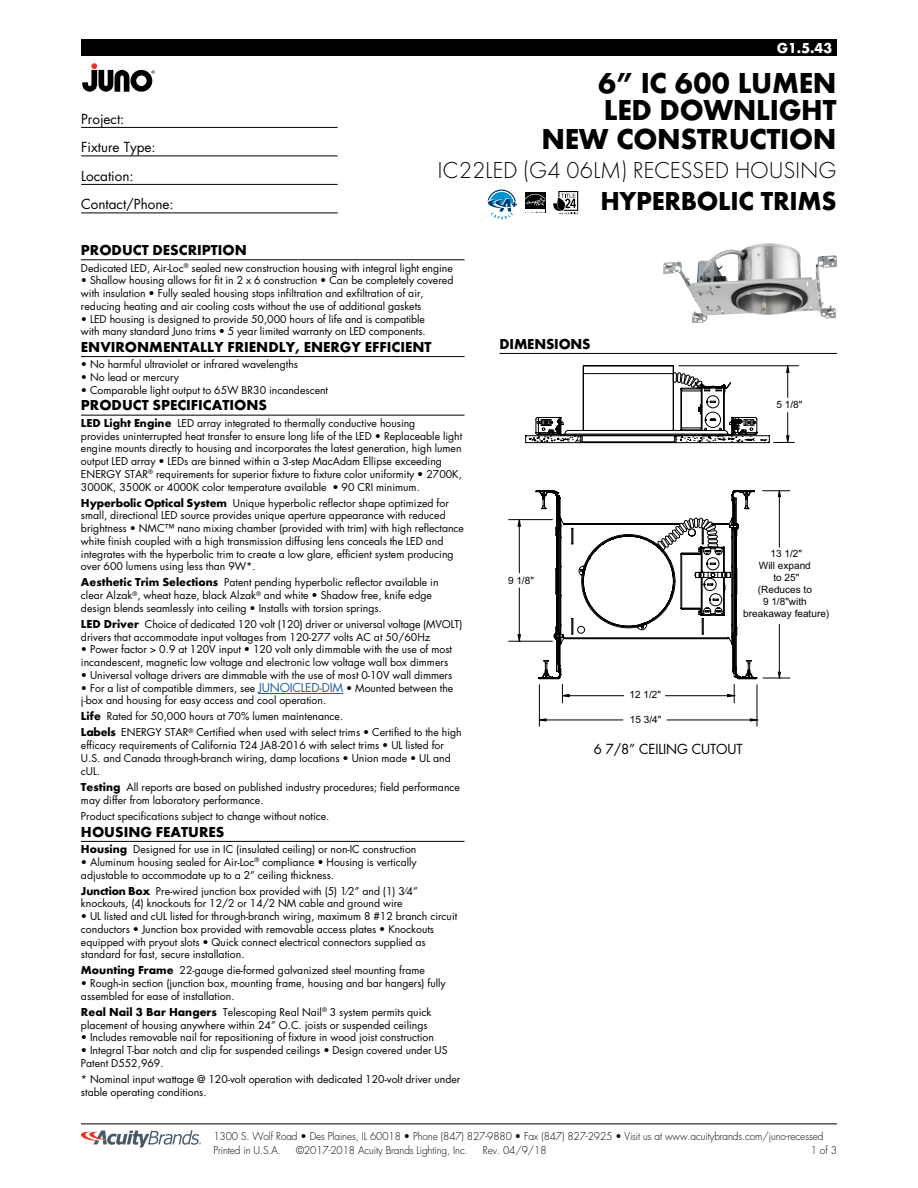
<style>
.page{position:relative;width:918px;height:1188px;background:#fff}
.page>*{position:absolute;margin:0;border:0;box-sizing:border-box;transform-origin:0 0}
.t1{font:30px/27.8px "Futura Bold DTC";letter-spacing:-.01em;color:#000;text-align:right}
.t2{font:27px "Futura Bold DTC";letter-spacing:-.01em;color:#000}
.t3{font:24px "Futura Light DTC";letter-spacing:-.01em;color:#000}
.t4{font:15px "Futura Bold DTC";color:#000}
.t5{font:15px "Futura Bold DTC";color:#fff}
.t6{font:13.5px/28.5px "Futura";color:#000}
.t7{font:10.5px/12.8px "Futura";color:#000}
.t8{font:300 10.5px/14.1px "Futura";letter-spacing:-.01em;color:#000;scale:.96 1}
.t9{font:10.05px/12px "Arial";color:#000;text-align:center}
.s1{font-family:"Futura Bold DTC";font-size:12px}
.s2{font-size:12px;color:#215e9e}
</style>
<div class="page">
<svg style="left:81px;top:1130px;width:120px;height:17px"></svg>
<hr style="left:81px;top:1124px;width:756px;height:1px;background:#000">
<div style="left:81px;top:39px;width:756px;height:17px;background:#000"></div>
<svg style="left:82px;top:63px;width:73px;height:29px"></svg>
<hr style="left:81px;top:127px;width:257px;height:1px;background:#000">
<hr style="left:81px;top:156px;width:257px;height:1px;background:#000">
<hr style="left:81px;top:184px;width:257px;height:1px;background:#000">
<hr style="left:81px;top:213px;width:257px;height:1px;background:#000">
<hr style="left:500px;top:353px;width:337px;height:1px;background:#000">
<img style="left:663px;top:243px;width:106px;height:41px">
<svg style="left:539px;top:684px;width:219px;height:43px"></svg>
<svg style="left:539px;top:718px;width:8px;height:4px"></svg>
<hr style="left:665px;top:695px;width:63px;height:1px;background:#000">
<hr style="left:569px;top:695px;width:55px;height:1px;background:#000">
<svg style="left:750px;top:718px;width:8px;height:4px"></svg>
<svg style="left:562px;top:684px;width:8px;height:19px"></svg>
<svg style="left:727px;top:684px;width:8px;height:19px"></svg>
<hr style="left:679px;top:365px;width:119px;height:1px;background:#000">
<hr style="left:509px;top:641px;width:43px;height:1px;background:#000">
<hr style="left:509px;top:519px;width:43px;height:1px;background:#000">
<svg style="left:517px;top:634px;width:2px;height:8px"></svg>
<hr style="left:779px;top:624px;width:1px;height:48px;background:#000">
<svg style="left:770px;top:672px;width:20px;height:7px"></svg>
<svg style="left:525px;top:563px;width:245px;height:117px"></svg>
<svg style="left:517px;top:365px;width:277px;height:198px"></svg>
<hr style="left:81px;top:260px;width:384px;height:1px;background:#000">
<hr style="left:81px;top:356px;width:384px;height:1px;background:#000">
<hr style="left:81px;top:415px;width:384px;height:1px;background:#000">
<hr style="left:258px;top:693px;width:85px;height:1px;background:#215e9e">
<hr style="left:81px;top:841px;width:384px;height:1px;background:#000">
<svg style="left:545px;top:192px;width:1px;height:21px"></svg>
<div style="left:525px;top:192px;width:20px;height:16px;background:#000"></div>
<svg style="left:525px;top:194px;width:20px;height:19px"></svg>
<svg style="left:553px;top:191px;width:25px;height:23px"></svg>
<svg style="left:488px;top:190px;width:29px;height:29px"></svg>
<p class="t6" style="left:81px;top:104px;width:94px">Project:<br>Fixture Type:<br>Location:<br>Contact/Phone:</p>
<h3 class="t5" style="left:777px;top:39px;width:57px">G1.5.43</h3>
<h1 class="t1" style="left:541px;top:69px;width:297px">6” IC 600 LUMEN<br>LED DOWNLIGHT<br>NEW CONSTRUCTION</h1>
<h3 class="t3" style="left:438px;top:157px;width:400px">IC22LED (G4 06LM) RECESSED HOUSING</h3>
<h2 class="t2" style="left:600px;top:185px;width:238px">HYPERBOLIC TRIMS</h2>
<h3 class="t4" style="left:81px;top:241px;width:167px">PRODUCT DESCRIPTION</h3>
<p class="t7" style="left:81px;top:261px;width:373px">Dedicated LED, Air-Loc<sup>®</sup> sealed new construction housing with integral light engine</p>
<p class="t7" style="left:81px;top:274px;width:374px">• Shallow housing allows for fit in 2 x 6 construction • Can be completely covered with insulation • Fully sealed housing stops infiltration and exfiltration of air, reducing heating and air cooling costs without the use of additional gaskets</p>
<p class="t7" style="left:81px;top:312px;width:346px">• LED housing is designed to provide 50,000 hours of life and is compatible with many standard Juno trims • 5 year limited warranty on LED components.</p>
<h3 class="t4" style="left:81px;top:338px;width:352px">ENVIRONMENTALLY FRIENDLY, ENERGY EFFICIENT</h3>
<p class="t7" style="left:81px;top:358px;width:219px">• No harmful ultraviolet or infrared wavelengths</p>
<p class="t7" style="left:81px;top:371px;width:100px">• No lead or mercury</p>
<p class="t7" style="left:81px;top:384px;width:249px">• Comparable light output to 65W BR30 incandescent</p>
<h3 class="t4" style="left:81px;top:397px;width:188px">PRODUCT SPECIFICATIONS</h3>
<p class="t7" style="left:81px;top:417px;width:383px"><span class="s1">LED Light Engine</span> LED array integrated to thermally conductive housing<br>provides uninterrupted heat transfer to ensure long life of the LED • Replaceable light engine mounts directly to housing and incorporates the latest generation, high lumen output LED array • LEDs are binned within a 3-step MacAdam Ellipse exceeding ENERGY STAR<sup>®</sup> requirements for superior fixture to fixture color uniformity • 2700K, 3000K, 3500K or 4000K color temperature available • 90 CRI minimum.</p>
<p class="t7" style="left:81px;top:496px;width:385px"><span class="s1">Hyperbolic Optical System</span> Unique hyperbolic reflector shape optimized for small, directional LED source provides unique aperture appearance with reduced brightness • NMC™ nano mixing chamber (provided with trim) with high reflectance white finish coupled with a high transmission diffusing lens conceals the LED and integrates with the hyperbolic trim to create a low glare, efficient system producing over 600 lumens using less than 9W*.</p>
<p class="t7" style="left:81px;top:576px;width:359px"><span class="s1">Aesthetic Trim Selections</span> Patent pending hyperbolic reflector available in clear Alzak<sup>®</sup>, wheat haze, black Alzak<sup>®</sup> and white • Shadow free, knife edge design blends seamlessly into ceiling • Installs with torsion springs.</p>
<p class="t7" style="left:81px;top:618px;width:383px"><span class="s1">LED Driver</span> Choice of dedicated 120 volt (120) driver or universal voltage (MVOLT) drivers that accommodate input voltages from 120-277 volts AC at 50/60Hz</p>
<p class="t7" style="left:81px;top:643px;width:373px">• Power factor &gt; 0.9 at 120V input • 120 volt only dimmable with the use of most incandescent, magnetic low voltage and electronic low voltage wall box dimmers</p>
<p class="t7" style="left:81px;top:669px;width:373px">• Universal voltage drivers are dimmable with the use of most 0-10V wall dimmers</p>
<p class="t7" style="left:81px;top:681px;width:374px">• For a list of compatible dimmers, see <span class="s2">JUNOICLED-DIM</span> • Mounted between the j-box and housing for easy access and cool operation.</p>
<p class="t7" style="left:81px;top:708px;width:382px;line-height:16px"><span class="s1">Life</span> Rated for 50,000 hours at 70% lumen maintenance.<br><span class="s1">Labels</span> ENERGY STAR<sup>®</sup> Certified when used with select trims • Certified to the high</p>
<p class="t7" style="left:81px;top:739px;width:371px">efficacy requirements of California T24 JA8-2016 with select trims • UL listed for<br>U.S. and Canada through-branch wiring, damp locations • Union made • UL and cUL.</p>
<p class="t7" style="left:81px;top:781px;width:381px"><span class="s1">Testing</span> All reports are based on published industry procedures; field performance may differ from laboratory performance.</p>
<p class="t7" style="left:81px;top:810px;width:250px">Product specifications subject to change without notice.</p>
<h3 class="t4" style="left:81px;top:823px;width:145px">HOUSING FEATURES</h3>
<p class="t7" style="left:81px;top:843px;width:337px"><span class="s1">Housing</span> Designed for use in IC (insulated ceiling) or non-IC construction</p>
<p class="t7" style="left:81px;top:856px;width:337px">• Aluminum housing sealed for Air-Loc<sup>®</sup> compliance • Housing is vertically adjustable to accommodate up to a 2” ceiling thickness.</p>
<p class="t7" style="left:81px;top:884px;width:338px"><span class="s1">Junction Box</span> Pre-wired junction box provided with (5) 1⁄2” and (1) 3⁄4” knockouts, (4) knockouts for 12/2 or 14/2 NM cable and ground wire</p>
<p class="t7" style="left:81px;top:910px;width:378px">• UL listed and cUL listed for through-branch wiring, maximum 8 #12 branch circuit conductors • Junction box provided with removable access plates • Knockouts equipped with pryout slots • Quick connect electrical connectors supplied as standard for fast, secure installation.</p>
<p class="t7" style="left:81px;top:964px;width:346px"><span class="s1">Mounting Frame</span> 22-gauge die-formed galvanized steel mounting frame</p>
<p class="t7" style="left:81px;top:977px;width:366px">• Rough-in section (junction box, mounting frame, housing and bar hangers) fully assembled for ease of installation.</p>
<p class="t7" style="left:81px;top:1006px;width:352px"><span class="s1">Real Nail 3 Bar Hangers</span> Telescoping Real Nail<sup>®</sup> 3 system permits quick placement of housing anywhere within 24” O.C. joists or suspended ceilings</p>
<p class="t7" style="left:81px;top:1031px;width:354px">• Includes removable nail for repositioning of fixture in wood joist construction</p>
<p class="t7" style="left:81px;top:1044px;width:368px">• Integral T-bar notch and clip for suspended ceilings • Design covered under US<br>Patent D552,969.</p>
<p class="t7" style="left:81px;top:1073px;width:381px">* Nominal input wattage @ 120-volt operation with dedicated 120-volt driver under stable operating conditions.</p>
<h3 class="t4" style="left:500px;top:335px;width:93px">DIMENSIONS</h3>
<p class="t9" style="left:508px;top:574px;width:27px">9 1/8"</p>
<p class="t9" style="left:630px;top:689px;width:33px">12 1/2"</p>
<p class="t9" style="left:630px;top:714px;width:33px">15 3/4"</p>
<p class="t9" style="left:776px;top:399px;width:27px">5 1/8"</p>
<p class="t9" style="left:743px;top:548px;width:87px">13 1/2"<br>Will expand<br>to 25"<br>(Reduces to<br>9 1/8"with breakaway feature)</p>
<p class="t6" style="left:594px;top:734px;width:150px">6 7/8” CEILING CUTOUT</p>
<p class="t8" style="left:213px;top:1129px;width:637px">1300 S. Wolf Road • Des Plaines, IL 60018 • Phone (847) 827-9880 • Fax (847) 827-2925 • Visit us at www.acuitybrands.com/juno-recessed<br>Printed in U.S.A.</p>
<p class="t8" style="left:296px;top:1143px;width:180px">©2017-2018 Acuity Brands Lighting, Inc.</p>
<p class="t8" style="left:483px;top:1143px;width:68px">Rev. 04/9/18</p>
<p class="t8" style="left:811px;top:1144px;width:29px">1 of 3</p>
</div>
